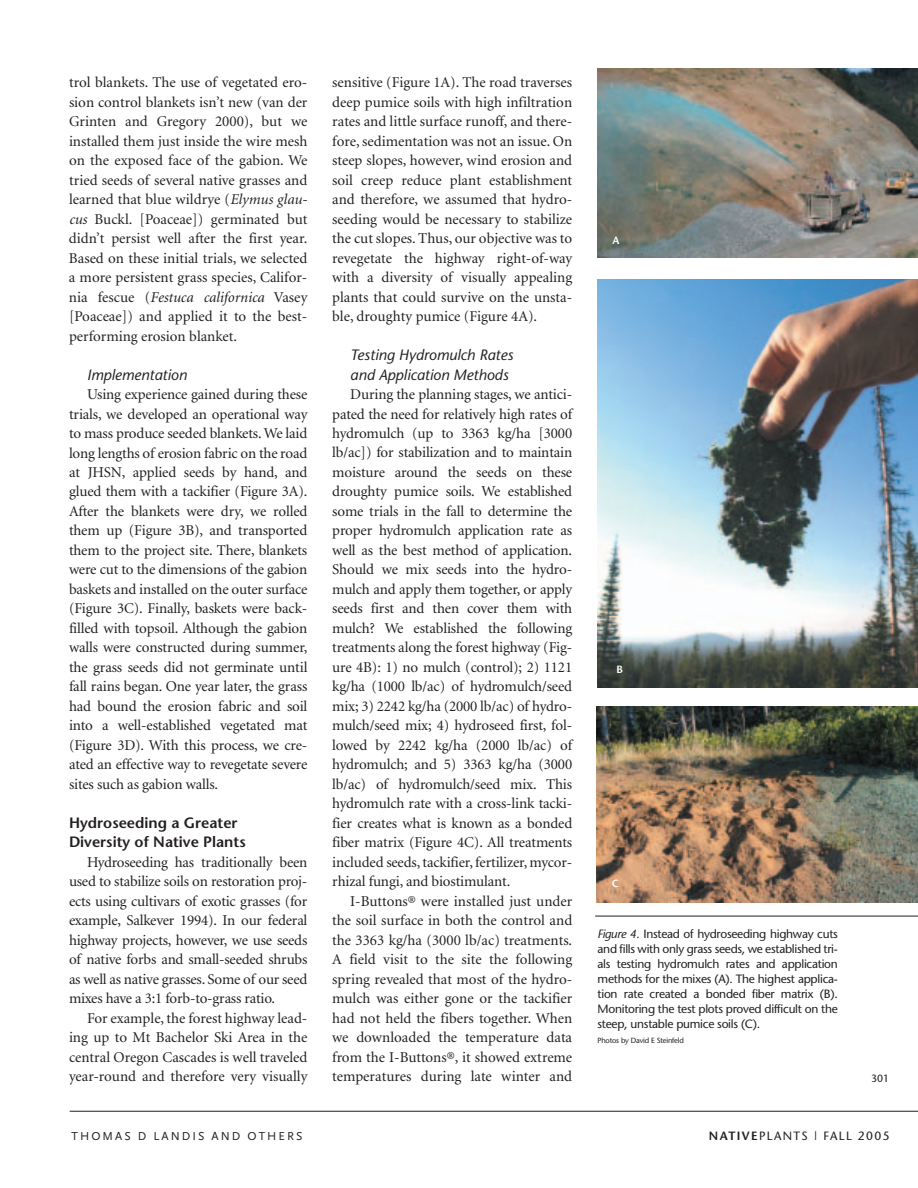
<style>
.page{position:relative;width:918px;height:1188px;background:#fff}
.page>*{position:absolute;margin:0;border:0;box-sizing:border-box;transform-origin:0 0}
.t1{font:15px/19.5px "Minion";letter-spacing:-.005em;color:#231f20;text-align:justify}
.t2{font:italic 15px/19.5px "Stone Sans";color:#231f20}
.t3{font:600 15px/19.5px "Stone Sans";color:#231f20}
.t4{font:12px/15px "Stone Sans";letter-spacing:-.025em;color:#231f20;text-align:justify}
.t5{font:12px "Scala Sans";letter-spacing:.17em;color:#231f20}
.t6{font:12px "Stone Sans";letter-spacing:.115em;color:#231f20}
.t7{font:10.5px "Stone Sans";color:#231f20}
.t8{font:600 10.5px "Stone Sans";color:#fff}
.t9{font:7.5px "Stone Sans";letter-spacing:-.025em;color:#231f20}
.s1{font-style:italic}
.s2{font-weight:600}
</style>
<div class="page">
<hr style="left:70px;top:1111px;width:848px;height:1px;background:#231f20">
<img style="left:597px;top:69px;width:321px;height:189px">
<img style="left:598px;top:279px;width:320px;height:409px">
<hr style="left:595px;top:916px;width:323px;height:1px;background:#231f20">
<img style="left:596px;top:706px;width:322px;height:196px">
<p class="t1" style="left:69px;top:74px;width:240px">trol blankets. The use of vegetated ero&shy;sion control blankets isn’t new (van der Grinten and Gregory 2000), but we installed them just inside the wire mesh on the exposed face of the gabion. We tried seeds of several native grasses and learned that blue wildrye (<span class="s1">Elymus glau&shy;cus</span> Buckl. [Poaceae]) germinated but didn’t persist well after the first year.<br>Based on these initial trials, we selected a more persistent grass species, Califor&shy;nia fescue (<span class="s1">Festuca californica</span> Vasey [Poaceae]) and applied it to the best&shy;performing erosion blanket.</p>
<p class="t2" style="left:87px;top:366px;width:102px">Implementation</p>
<p class="t1" style="left:69px;top:386px;width:240px;text-indent:18px">Using experience gained during these trials, we developed an operational way to mass produce seeded blankets. We laid long lengths of erosion fabric on the road at JHSN, applied seeds by hand, and glued them with a tackifier (Figure 3A).<br>After the blankets were dry, we rolled them up (Figure 3B), and transported them to the project site. There, blankets were cut to the dimensions of the gabion baskets and installed on the outer surface (Figure 3C). Finally, baskets were back&shy;filled with topsoil. Although the gabion walls were constructed during summer, the grass seeds did not germinate until fall rains began. One year later, the grass had bound the erosion fabric and soil into a well-established vegetated mat (Figure 3D). With this process, we cre&shy;ated an effective way to revegetate severe sites such as gabion walls.</p>
<p class="t3" style="left:69px;top:815px;width:178px">Hydroseeding a Greater<br>Diversity of Native Plants</p>
<p class="t1" style="left:69px;top:854px;width:240px;text-indent:18px">Hydroseeding has traditionally been used to stabilize soils on restoration proj&shy;ects using cultivars of exotic grasses (for example, Salkever 1994). In our federal highway projects, however, we use seeds of native forbs and small-seeded shrubs as well as native grasses. Some of our seed mixes have a 3:1 forb-to-grass ratio.</p>
<p class="t1" style="left:69px;top:1010px;width:240px;text-indent:18px">For example, the forest highway lead&shy;ing up to Mt Bachelor Ski Area in the central Oregon Cascades is well traveled year-round and therefore very visually</p>
<p class="t1" style="left:332px;top:74px;width:242px">sensitive (Figure 1A). The road traverses deep pumice soils with high infiltration rates and little surface runoff, and there&shy;fore, sedimentation was not an issue. On steep slopes, however, wind erosion and soil creep reduce plant establishment and therefore, we assumed that hydro&shy;seeding would be necessary to stabilize the cut slopes. Thus, our objective was to revegetate the highway right-of-way with a diversity of visually appealing plants that could survive on the unsta&shy;ble, droughty pumice (Figure 4A).</p>
<p class="t2" style="left:350px;top:347px;width:165px">Testing Hydromulch Rates and Application Methods</p>
<p class="t1" style="left:332px;top:386px;width:242px;text-indent:18px">During the planning stages, we antici&shy;pated the need for relatively high rates of hydromulch (up to 3363 kg/ha [3000 lb/ac]) for stabilization and to maintain moisture around the seeds on these droughty pumice soils. We established some trials in the fall to determine the proper hydromulch application rate as well as the best method of application.<br>Should we mix seeds into the hydro&shy;mulch and apply them together, or apply seeds first and then cover them with mulch? We established the following treatments along the forest highway (Fig&shy;ure 4B): 1) no mulch (control); 2) 1121 kg/ha (1000 lb/ac) of hydromulch/seed mix; 3) 2242 kg/ha (2000 lb/ac) of hydro&shy;mulch/seed mix; 4) hydroseed first, fol&shy;lowed by 2242 kg/ha (2000 lb/ac) of hydromulch; and 5) 3363 kg/ha (3000 lb/ac) of hydromulch/seed mix. This hydromulch rate with a cross-link tacki&shy;fier creates what is known as a bonded fiber matrix (Figure 4C). All treatments included seeds, tackifier, fertilizer, mycor&shy;rhizal fungi, and biostimulant.</p>
<p class="t1" style="left:332px;top:893px;width:242px;text-indent:18px">I-Buttons® were installed just under the soil surface in both the control and the 3363 kg/ha (3000 lb/ac) treatments.<br>A field visit to the site the following spring revealed that most of the hydro&shy;mulch was either gone or the tackifier had not held the fibers together. When we downloaded the temperature data from the I-Buttons®, it showed extreme temperatures during late winter and</p>
<p class="t8" style="left:612px;top:236px;width:9px">A</p>
<p class="t8" style="left:616px;top:666px;width:8px">B</p>
<p class="t8" style="left:612px;top:879px;width:9px">C</p>
<p class="t4" style="left:598px;top:927px;width:242px"><span class="s1">Figure 4.</span> Instead of hydroseeding highway cuts and fills with only grass seeds, we established tri&shy;als testing hydromulch rates and application methods for the mixes (A). The highest applica&shy;tion rate created a bonded fiber matrix (B).<br>Monitoring the test plots proved difficult on the steep, unstable pumice soils (C).</p>
<p class="t9" style="left:598px;top:1037px;width:88px">Photos by David E Steinfeld</p>
<p class="t7" style="left:871px;top:1074px;width:20px">301</p>
<p class="t5" style="left:72px;top:1131px;width:233px">THOMAS D LANDIS AND OTHERS</p>
<p class="t6" style="left:709px;top:1131px;width:182px"><span class="s2">NATIVE</span>PLANTS | FALL 2005</p>
</div>
